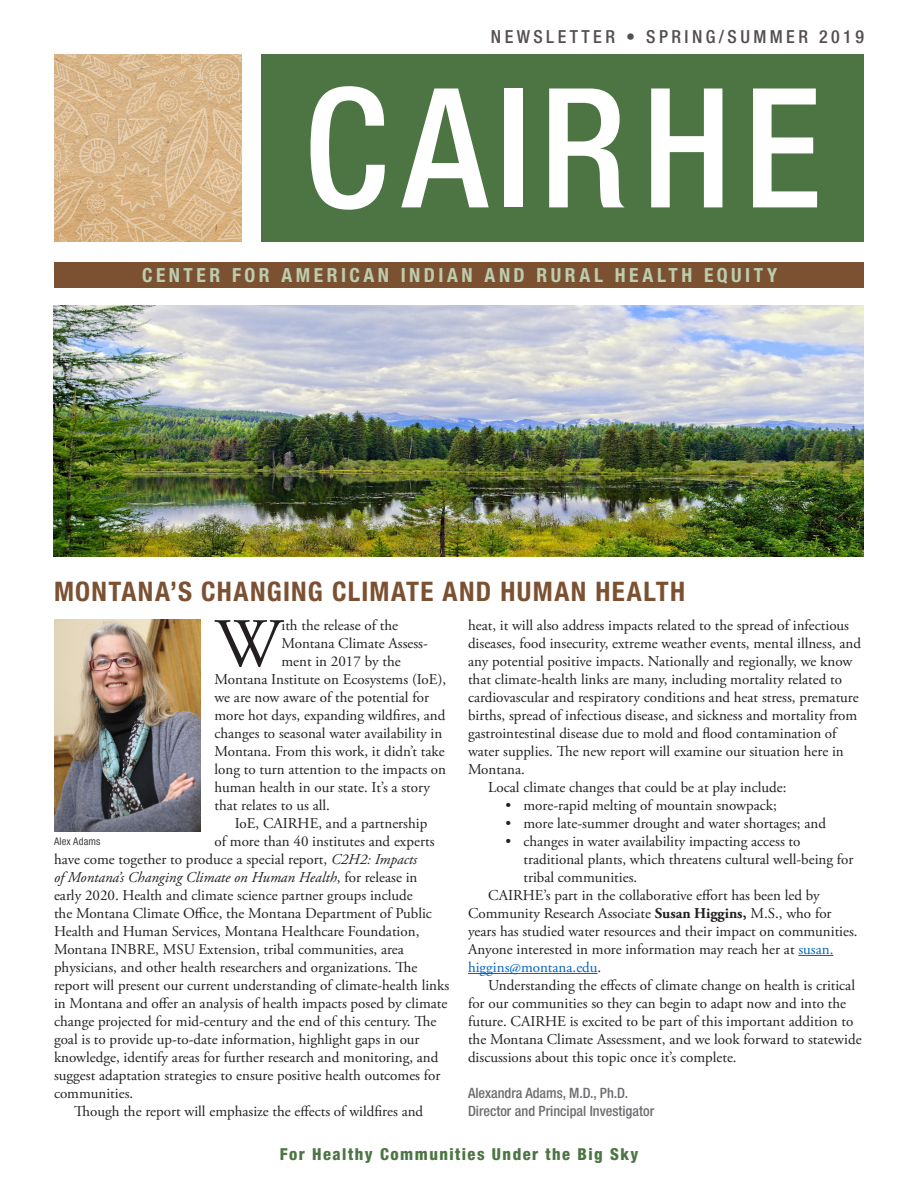
<style>
.page{position:relative;width:918px;height:1188px;background:#fff}
.page>*{position:absolute;margin:0;border:0;box-sizing:border-box;transform-origin:0 0}
.t1{font:500 condensed 166.5px "Helvetica Neue LT Std";letter-spacing:.07em;color:#fff}
.CAIRHE_newsletter_bo{font:69.3px "Adobe Garamond Pro";color:#231f20}
.CAIRHE_headline__18{font:700 condensed 27px "Helvetica Neue LT Std";letter-spacing:.05em;color:#7b5132}
.t2{font:700 condensed 19.5px "Helvetica Neue LT Std";letter-spacing:.18em;color:#bccdae}
.t3{font:500 condensed 18px "Helvetica Neue LT Std";letter-spacing:.19em;color:#544e52}
.t4{font:800 condensed 16.5px "Helvetica Neue LT Std";letter-spacing:.09em;color:#4c7543}
.CAIRHE_newsletter_bo-2{font:15px/18px "Adobe Garamond Pro";color:#231f20}
.CAIRHE_newsletter_bo-3{font:italic 15px "Adobe Garamond Pro";color:#231f20}
.t5{font:500 condensed 14.25px "Helvetica Neue LT Std";color:#6c6d70}
.CAIRHE_photo_caption{font:condensed 10.5px "Helvetica Neue LT Std";letter-spacing:.01em;color:#444045}
.s1{font-style:italic}
.s2{font-style:normal}
.s3{font-weight:700}
.s4{color:#0563c1}
</style>
<div class="page">
<img style="left:54px;top:54px;width:187px;height:188px">
<div style="left:54px;top:262px;width:810px;height:26px;background:#7b5132"></div>
<div style="left:261px;top:54px;width:603px;height:188px;background:#4c7543"></div>
<img style="left:54px;top:306px;width:810px;height:250px">
<hr style="left:798px;top:955px;width:35px;height:1px;background:#0563c1">
<hr style="left:468px;top:973px;width:130px;height:1px;background:#0563c1">
<img style="left:54px;top:619px;width:147px;height:212px">
<p class="t3" style="left:491px;top:26px;width:375px">NEWSLETTER • SPRING/SUMMER 2019</p>
<p class="t1" style="left:304px;top:49px;width:519px">CAIRHE</p>
<p class="t2" style="left:142px;top:263px;width:637px">CENTER FOR AMERICAN INDIAN AND RURAL HEALTH EQUITY</p>
<p class="CAIRHE_headline__18" style="left:54px;top:575px;width:633px">MONTANA’S CHANGING CLIMATE AND HUMAN HEALTH</p>
<p class="CAIRHE_newsletter_bo" style="left:215px;top:602px;width:68px">W</p>
<p class="CAIRHE_newsletter_bo-2" style="left:281px;top:617px;width:118px">ith the release of the</p>
<p class="CAIRHE_newsletter_bo-2" style="left:281px;top:635px;width:148px">Montana Climate Assess-</p>
<p class="CAIRHE_newsletter_bo-2" style="left:281px;top:653px;width:121px">ment in 2017 by the</p>
<p class="CAIRHE_newsletter_bo-2" style="left:214px;top:671px;width:233px">Montana Institute on Ecosystems (IoE),</p>
<p class="CAIRHE_newsletter_bo-2" style="left:214px;top:689px;width:216px">we are now aware of the potential for</p>
<p class="CAIRHE_newsletter_bo-2" style="left:214px;top:707px;width:232px">more hot days, expanding wildfires, and</p>
<p class="CAIRHE_newsletter_bo-2" style="left:214px;top:725px;width:229px">changes to seasonal water availability in</p>
<p class="CAIRHE_newsletter_bo-2" style="left:214px;top:743px;width:232px">Montana. From this work, it didn’t take</p>
<p class="CAIRHE_newsletter_bo-2" style="left:214px;top:761px;width:233px">long to turn attention to the impacts on</p>
<p class="CAIRHE_newsletter_bo-2" style="left:214px;top:779px;width:217px">human health in our state. It’s a story</p>
<p class="CAIRHE_newsletter_bo-2" style="left:214px;top:797px;width:117px">that relates to us all.</p>
<p class="CAIRHE_newsletter_bo-2" style="left:235px;top:815px;width:194px">IoE, CAIRHE, and a partnership</p>
<p class="CAIRHE_newsletter_bo-2" style="left:214px;top:833px;width:222px">of more than 40 institutes and experts</p>
<p class="CAIRHE_newsletter_bo-2" style="left:54px;top:851px;width:364px">have come together to produce a special report, <span class="s1">C2H2: Impacts</span></p>
<p class="CAIRHE_newsletter_bo-3" style="left:54px;top:868px;width:365px">of Montana’s Changing Climate on Human Health<span class="s2">, for release in</span></p>
<p class="CAIRHE_newsletter_bo-2" style="left:54px;top:887px;width:360px">early 2020. Health and climate science partner groups include</p>
<p class="CAIRHE_newsletter_bo-2" style="left:54px;top:905px;width:379px">the Montana Climate Office, the Montana Department of Public</p>
<p class="CAIRHE_newsletter_bo-2" style="left:54px;top:923px;width:367px">Health and Human Services, Montana Healthcare Foundation,</p>
<p class="CAIRHE_newsletter_bo-2" style="left:54px;top:941px;width:351px">Montana INBRE, MSU Extension, tribal communities, area</p>
<p class="CAIRHE_newsletter_bo-2" style="left:54px;top:959px;width:365px">physicians, and other health researchers and organizations. The</p>
<p class="CAIRHE_newsletter_bo-2" style="left:54px;top:977px;width:397px">report will present our current understanding of climate-health links</p>
<p class="CAIRHE_newsletter_bo-2" style="left:54px;top:995px;width:395px">in Montana and offer an analysis of health impacts posed by climate</p>
<p class="CAIRHE_newsletter_bo-2" style="left:54px;top:1013px;width:384px">change projected for mid-century and the end of this century. The</p>
<p class="CAIRHE_newsletter_bo-2" style="left:54px;top:1031px;width:367px">goal is to provide up-to-date information, highlight gaps in our</p>
<p class="CAIRHE_newsletter_bo-2" style="left:54px;top:1049px;width:386px">knowledge, identify areas for further research and monitoring, and</p>
<p class="CAIRHE_newsletter_bo-2" style="left:54px;top:1067px;width:388px">suggest adaptation strategies to ensure positive health outcomes for</p>
<p class="CAIRHE_newsletter_bo-2" style="left:54px;top:1085px;width:81px">communities.</p>
<p class="CAIRHE_newsletter_bo-2" style="left:74px;top:1103px;width:350px">Though the report will emphasize the effects of wildfires and</p>
<p class="CAIRHE_newsletter_bo-2" style="left:468px;top:617px;width:394px">heat, it will also address impacts related to the spread of infectious diseases, food insecurity, extreme weather events, mental illness, and any potential positive impacts. Nationally and regionally, we know that climate-health links are many, including mortality related to cardiovascular and respiratory conditions and heat stress, premature births, spread of infectious disease, and sickness and mortality from gastrointestinal disease due to mold and flood contamination of water supplies. The new report will examine our situation here in Montana.</p>
<p class="CAIRHE_newsletter_bo-2" style="left:488px;top:779px;width:300px">Local climate changes that could be at play include:</p>
<p class="CAIRHE_newsletter_bo-2" style="left:506px;top:797px;width:273px">• more-rapid melting of mountain snowpack;</p>
<p class="CAIRHE_newsletter_bo-2" style="left:506px;top:815px;width:322px">• more late-summer drought and water shortages; and</p>
<p class="CAIRHE_newsletter_bo-2" style="left:524px;top:833px;width:331px;text-indent:-18px">• changes in water availability impacting access to traditional plants, which threatens cultural well-being for tribal communities.</p>
<p class="CAIRHE_newsletter_bo-2" style="left:468px;top:887px;width:391px;text-indent:20px">CAIRHE’s part in the collaborative effort has been led by Community Research Associate <span class="s3">Susan Higgins,</span> M.S., who for years has studied water resources and their impact on communities.<br>Anyone interested in more information may reach her at <span class="s4">susan. higgins@montana.edu</span>.</p>
<p class="CAIRHE_newsletter_bo-2" style="left:468px;top:977px;width:395px;text-indent:20px">Understanding the effects of climate change on health is critical for our communities so they can begin to adapt now and into the future. CAIRHE is excited to be part of this important addition to the Montana Climate Assessment, and we look forward to statewide discussions about this topic once it’s complete.</p>
<p class="t5" style="left:468px;top:1084px;width:162px">Alexandra Adams, M.D., Ph.D.</p>
<p class="t5" style="left:468px;top:1102px;width:188px">Director and Principal Investigator</p>
<p class="CAIRHE_photo_caption" style="left:54px;top:835px;width:48px">Alex Adams</p>
<p class="t4" style="left:280px;top:1144px;width:360px">For Healthy Communities Under the Big Sky</p>
</div>
